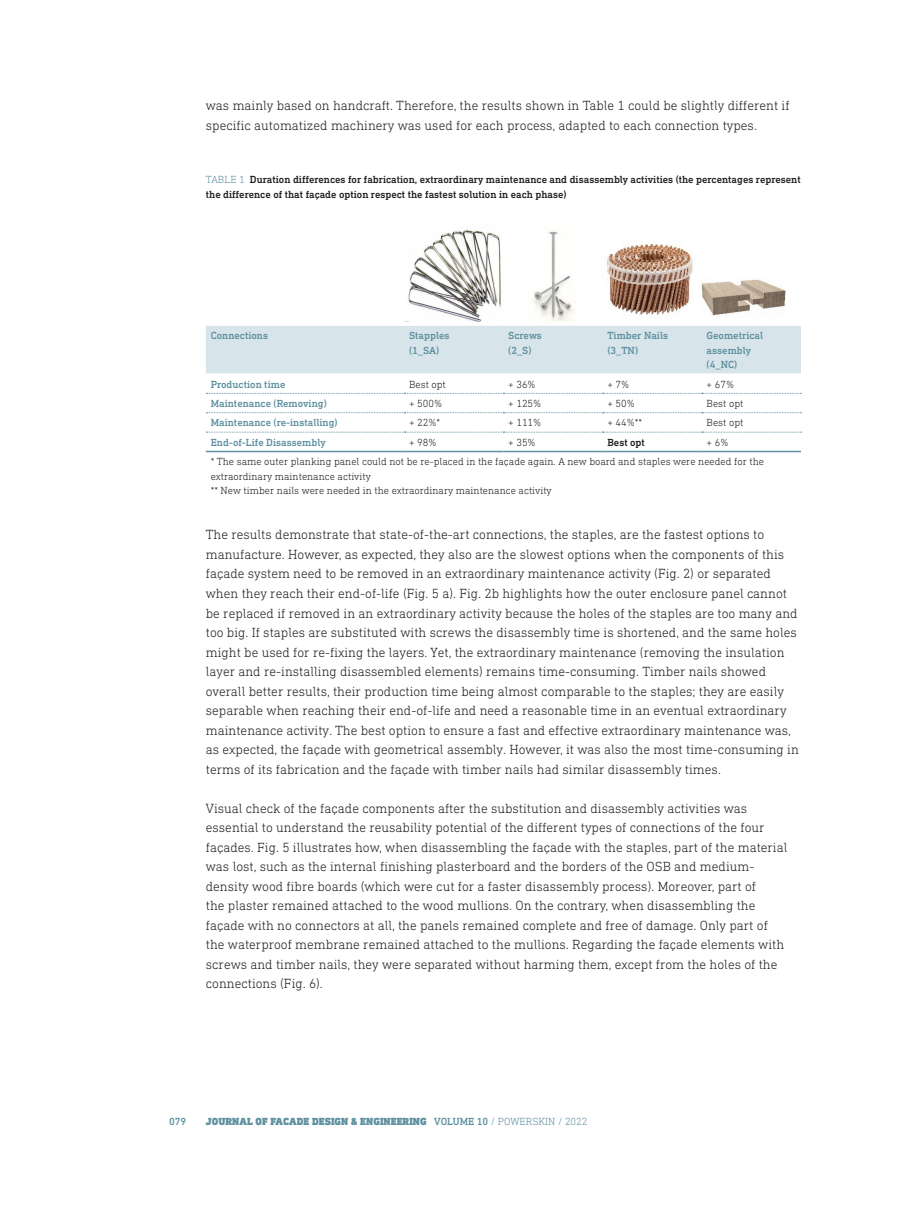
<style>
.page{position:relative;width:919px;height:1214px;background:#fff}
.page>*{position:absolute;margin:0;border:0;box-sizing:border-box;transform-origin:0 0}
.BODY_Normal{font:300 13.5px/19.5px "DIN Next Slab Pro";color:#231f20}
.TABLE_Caption_-_No_N{font:300 10.5px/14.7px "DIN Next Slab Pro";color:#231f20}
.TABLE_Body_-_Left{font:500 10.5px/14.7px "DIN Next Slab Pro";color:#231f20}
.TABLE_Body_-_Left-2{font:500 10.5px "DIN Next Slab Pro";color:#5f91a1}
.TABLE_Heading_Spot_C{font:500 10.5px/14.7px "DIN Next Slab Pro";color:#5f91a1}
.TABLE_Body_-_Left-3{font:300 10.5px "DIN Next Slab Pro";color:#231f20}
.t1{font:900 10.5px "DIN Next Slab Pro";letter-spacing:.01em;color:#5f91a1}
.t2{font:300 10.5px "DIN Next Slab Pro";color:#5f91a1}
.s1{font-weight:300;color:#5f91a1}
.s2{font-weight:500}
.s3{font-weight:300}
</style>
<div class="page">
<div style="left:206px;top:326px;width:594px;height:47px;background:#d7e4ea"></div>
<svg style="left:206px;top:393px;width:595px;height:1px"></svg>
<svg style="left:206px;top:412px;width:595px;height:1px"></svg>
<svg style="left:206px;top:432px;width:595px;height:1px"></svg>
<hr style="left:206px;top:451px;width:198px;height:1px;background:#5f91a1">
<hr style="left:404px;top:451px;width:99px;height:1px;background:#5f91a1">
<hr style="left:503px;top:451px;width:99px;height:1px;background:#5f91a1">
<hr style="left:602px;top:451px;width:99px;height:1px;background:#5f91a1">
<hr style="left:701px;top:451px;width:99px;height:1px;background:#5f91a1">
<img style="left:408px;top:230px;width:93px;height:91px">
<img style="left:532px;top:231px;width:43px;height:91px">
<img style="left:607px;top:244px;width:86px;height:71px">
<img style="left:701px;top:279px;width:84px;height:37px">
<p class="BODY_Normal" style="left:206px;top:96px;width:585px">was mainly based on handcraft. Therefore, the results shown in Table 1 could be slightly different if specific automatized machinery was used for each process, adapted to each connection types.</p>
<p class="TABLE_Body_-_Left" style="left:206px;top:172px;width:596px;text-indent:33px"><span class="s1">1</span> Duration differences for fabrication, extraordinary maintenance and disassembly activities (the percentages represent the difference of that façade option respect the fastest solution in each phase)</p>
<p class="t2" style="left:206px;top:174px;width:13px">Table</p>
<p class="TABLE_Heading_Spot_C" style="left:211px;top:328px;width:59px">Connections</p>
<p class="TABLE_Heading_Spot_C" style="left:409px;top:328px;width:42px">Stapples</p>
<p class="TABLE_Heading_Spot_C" style="left:409px;top:342px;width:32px">(1_SA)</p>
<p class="TABLE_Heading_Spot_C" style="left:508px;top:328px;width:35px">Screws</p>
<p class="TABLE_Heading_Spot_C" style="left:508px;top:342px;width:25px">(2_S)</p>
<p class="TABLE_Heading_Spot_C" style="left:607px;top:328px;width:62px">Timber Nails</p>
<p class="TABLE_Heading_Spot_C" style="left:607px;top:342px;width:32px">(3_TN)</p>
<p class="TABLE_Heading_Spot_C" style="left:706px;top:328px;width:58px">Geometrical assembly</p>
<p class="TABLE_Heading_Spot_C" style="left:706px;top:357px;width:32px">(4_NC)</p>
<p class="TABLE_Body_-_Left-2" style="left:211px;top:378px;width:76px">Production time</p>
<p class="TABLE_Body_-_Left-3" style="left:409px;top:378px;width:38px">Best opt</p>
<p class="TABLE_Body_-_Left-3" style="left:508px;top:378px;width:29px">+ 36%</p>
<p class="TABLE_Body_-_Left-3" style="left:607px;top:378px;width:23px">+ 7%</p>
<p class="TABLE_Body_-_Left-3" style="left:706px;top:378px;width:29px">+ 67%</p>
<p class="TABLE_Body_-_Left-2" style="left:211px;top:397px;width:118px">Maintenance (Removing)</p>
<p class="TABLE_Body_-_Left-3" style="left:409px;top:397px;width:35px">+ 500%</p>
<p class="TABLE_Body_-_Left-3" style="left:508px;top:397px;width:35px">+ 125%</p>
<p class="TABLE_Body_-_Left-3" style="left:607px;top:397px;width:29px">+ 50%</p>
<p class="TABLE_Body_-_Left-3" style="left:706px;top:397px;width:38px">Best opt</p>
<p class="TABLE_Body_-_Left-2" style="left:211px;top:417px;width:128px">Maintenance (re-installing)</p>
<p class="TABLE_Body_-_Left-3" style="left:409px;top:417px;width:33px">+ 22%*</p>
<p class="TABLE_Body_-_Left-3" style="left:508px;top:417px;width:35px">+ 111%</p>
<p class="TABLE_Body_-_Left-3" style="left:607px;top:417px;width:36px">+ 44%**</p>
<p class="TABLE_Body_-_Left-3" style="left:706px;top:417px;width:38px">Best opt</p>
<p class="TABLE_Body_-_Left-2" style="left:211px;top:436px;width:116px">End-of-Life Disassembly</p>
<p class="TABLE_Body_-_Left-3" style="left:409px;top:436px;width:29px">+ 98%</p>
<p class="TABLE_Body_-_Left-3" style="left:508px;top:436px;width:29px">+ 35%</p>
<p class="TABLE_Body_-_Left" style="left:607px;top:435px;width:39px">Best opt</p>
<p class="TABLE_Body_-_Left-3" style="left:706px;top:436px;width:23px">+ 6%</p>
<p class="TABLE_Caption_-_No_N" style="left:211px;top:454px;width:555px">* The same outer planking panel could not be re-placed in the façade again. A new board and staples were needed for the extraordinary maintenance activity</p>
<p class="TABLE_Caption_-_No_N" style="left:211px;top:483px;width:342px">** New timber nails were needed in the extraordinary maintenance activity</p>
<p class="BODY_Normal" style="left:206px;top:525px;width:594px">The results demonstrate that state-of-the-art connections, the staples, are the fastest options to manufacture. However, as expected, they also are the slowest options when the components of this façade system need to be removed in an extraordinary maintenance activity (Fig. 2) or separated when they reach their end-of-life (Fig. 5 a). Fig. 2b highlights how the outer enclosure panel cannot be replaced if removed in an extraordinary activity because the holes of the staples are too many and too big. If staples are substituted with screws the disassembly time is shortened, and the same holes might be used for re-fixing the layers. Yet, the extraordinary maintenance (removing the insulation layer and re-installing disassembled elements) remains time-consuming. Timber nails showed overall better results, their production time being almost comparable to the staples; they are easily separable when reaching their end-of-life and need a reasonable time in an eventual extraordinary maintenance activity. The best option to ensure a fast and effective extraordinary maintenance was, as expected, the façade with geometrical assembly. However, it was also the most time-consuming in terms of its fabrication and the façade with timber nails had similar disassembly times.</p>
<p class="BODY_Normal" style="left:206px;top:798px;width:583px">Visual check of the façade components after the substitution and disassembly activities was essential to understand the reusability potential of the different types of connections of the four façades. Fig. 5 illustrates how, when disassembling the façade with the staples, part of the material was lost, such as the internal finishing plasterboard and the borders of the OSB and medium&shy;density wood fibre boards (which were cut for a faster disassembly process). Moreover, part of<br>the plaster remained attached to the wood mullions. On the contrary, when disassembling the façade with no connectors at all, the panels remained complete and free of damage. Only part of the waterproof membrane remained attached to the mullions. Regarding the façade elements with screws and timber nails, they were separated without harming them, except from the holes of the connections (Fig. 6).</p>
<p class="TABLE_Body_-_Left-2" style="left:169px;top:1115px;width:19px">079</p>
<p class="t1" style="left:206px;top:1114px;width:383px">JOURNAL OF FACADE DESIGN &amp; ENGINEERING <span class="s2">VOLUME 10</span> <span class="s3">/ POWERSKIN / 2022</span></p>
</div>
